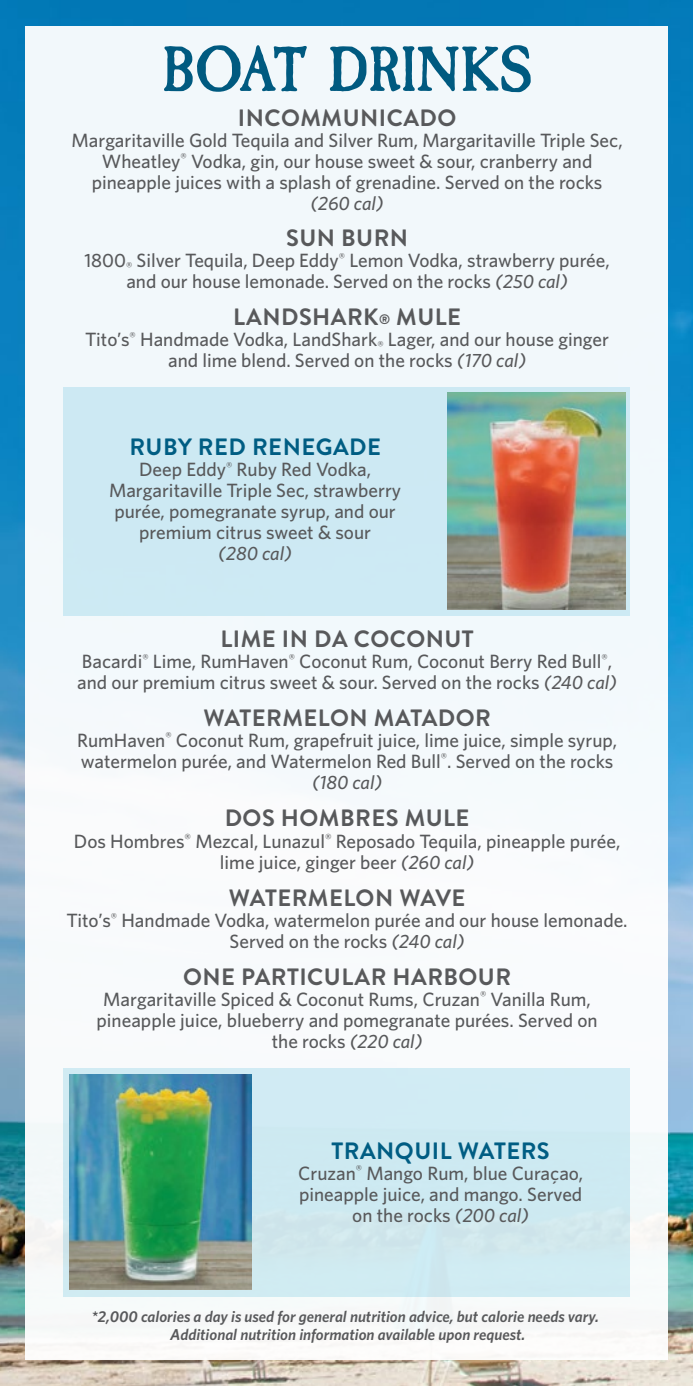
<style>
.page{position:relative;width:693px;height:1386px;background:#fff}
.page>*{position:absolute;margin:0;border:0;box-sizing:border-box;transform-origin:0 0}
.t1{font:700 66.5px "Caslon Antique";color:#005d83}
.t2{font:700 23.62px "Brandon Grotesque";letter-spacing:.02em;color:#58595b}
.t3{font:700 23.62px "Brandon Grotesque";letter-spacing:.02em;color:#005d83}
.t4{font:500 19.25px/21px "Whitney";color:#58595b;text-align:center}
.t5{font:italic 500 19.25px "Whitney";color:#58595b}
.t6{font:italic 600 15.75px/17.5px "Whitney";color:#58595b;text-align:center}
.s1{font-style:italic}
.s2{font-size:13.83px}
</style>
<div class="page">
<img style="left:0;top:0;width:693px;height:1386px">
<div style="left:25px;top:26px;width:643px;height:1334px;background:#f3f9fb"></div>
<div style="left:63px;top:388px;width:567px;height:228px;background:#cde9f3"></div>
<div style="left:63px;top:1069px;width:567px;height:228px;background:#d0eaf2"></div>
<img style="left:448px;top:393px;width:177px;height:216px">
<img style="left:69px;top:1074px;width:182px;height:215px">
<h1 class="t1" style="left:161px;top:32px;width:373px">BOAT DRINKS</h1>
<p class="t2" style="left:238px;top:101px;width:220px">INCOMMUNICADO</p>
<p class="t4" style="left:72px;top:129px;width:553px">Margaritaville Gold Tequila and Silver Rum, Margaritaville Triple Sec,<br>Wheatley<sup>®</sup> Vodka, gin, our house sweet &amp; sour, cranberry and pineapple juices with a splash of grenadine. Served on the rocks</p>
<p class="t5" style="left:310px;top:190px;width:75px">(260 cal)</p>
<p class="t2" style="left:286px;top:222px;width:124px">SUN BURN</p>
<p class="t4" style="left:84px;top:250px;width:527px">1800<sub>®</sub> Silver Tequila, Deep Eddy<sup>®</sup> Lemon Vodka, strawberry purée, and our house lemonade. Served on the rocks <span class="s1">(250 cal)</span></p>
<p class="t2" style="left:233px;top:301px;width:230px">LANDSHARK<span class="s2">®</span> MULE</p>
<p class="t4" style="left:85px;top:329px;width:525px">Tito’s<sup>®</sup> Handmade Vodka, LandShark<sub>®</sub> Lager, and our house ginger and lime blend. Served on the rocks <span class="s1">(170 cal)</span></p>
<p class="t3" style="left:129px;top:430px;width:253px">RUBY RED RENEGADE</p>
<p class="t4" style="left:109px;top:459px;width:294px">Deep Eddy<sup>®</sup> Ruby Red Vodka,<br>Margaritaville Triple Sec, strawberry purée, pomegranate syrup, and our premium citrus sweet &amp; sour</p>
<p class="t5" style="left:218px;top:541px;width:75px">(280 cal)</p>
<p class="t2" style="left:221px;top:622px;width:255px">LIME IN DA COCONUT</p>
<p class="t4" style="left:77px;top:651px;width:542px;text-align:left">Bacardi<sup>®</sup> Lime, RumHaven<sup>®</sup> Coconut Rum, Coconut Berry Red Bull<sup>®</sup>, and our premium citrus sweet &amp; sour. Served on the rocks <span class="s1">(240 cal)</span></p>
<p class="t2" style="left:203px;top:701px;width:289px">WATERMELON MATADOR</p>
<p class="t4" style="left:77px;top:729px;width:541px">RumHaven<sup>®</sup> Coconut Rum, grapefruit juice, lime juice, simple syrup, watermelon purée, and Watermelon Red Bull<sup>®</sup>. Served on the rocks <span class="s1">(180 cal)</span></p>
<p class="t2" style="left:225px;top:801px;width:246px">DOS HOMBRES MULE</p>
<p class="t4" style="left:74px;top:831px;width:548px">Dos Hombres<sup>®</sup> Mezcal, Lunazul<sup>®</sup> Reposado Tequila, pineapple purée, lime juice, ginger beer <span class="s1">(260 cal)</span></p>
<p class="t2" style="left:229px;top:881px;width:238px">WATERMELON WAVE</p>
<p class="t4" style="left:67px;top:910px;width:563px">Tito’s<sup>®</sup> Handmade Vodka, watermelon purée and our house lemonade.<br>Served on the rocks <span class="s1">(240 cal)</span></p>
<p class="t2" style="left:183px;top:960px;width:330px">ONE PARTICULAR HARBOUR</p>
<p class="t4" style="left:97px;top:988px;width:503px">Margaritaville Spiced &amp; Coconut Rums, Cruzan<sup>®</sup> Vanilla Rum, pineapple juice, blueberry and pomegranate purées. Served on the rocks <span class="s1">(220 cal)</span></p>
<p class="t3" style="left:332px;top:1134px;width:220px">TRANQUIL WATERS</p>
<p class="t4" style="left:298px;top:1162px;width:287px">Cruzan<sup>®</sup> Mango Rum, blue Curaçao, pineapple juice, and mango. Served on the rocks <span class="s1">(200 cal)</span></p>
<p class="t6" style="left:91px;top:1308px;width:509px">*2,000 calories a day is used for general nutrition advice, but calorie needs vary.<br>Additional nutrition information available upon request.</p>
</div>
